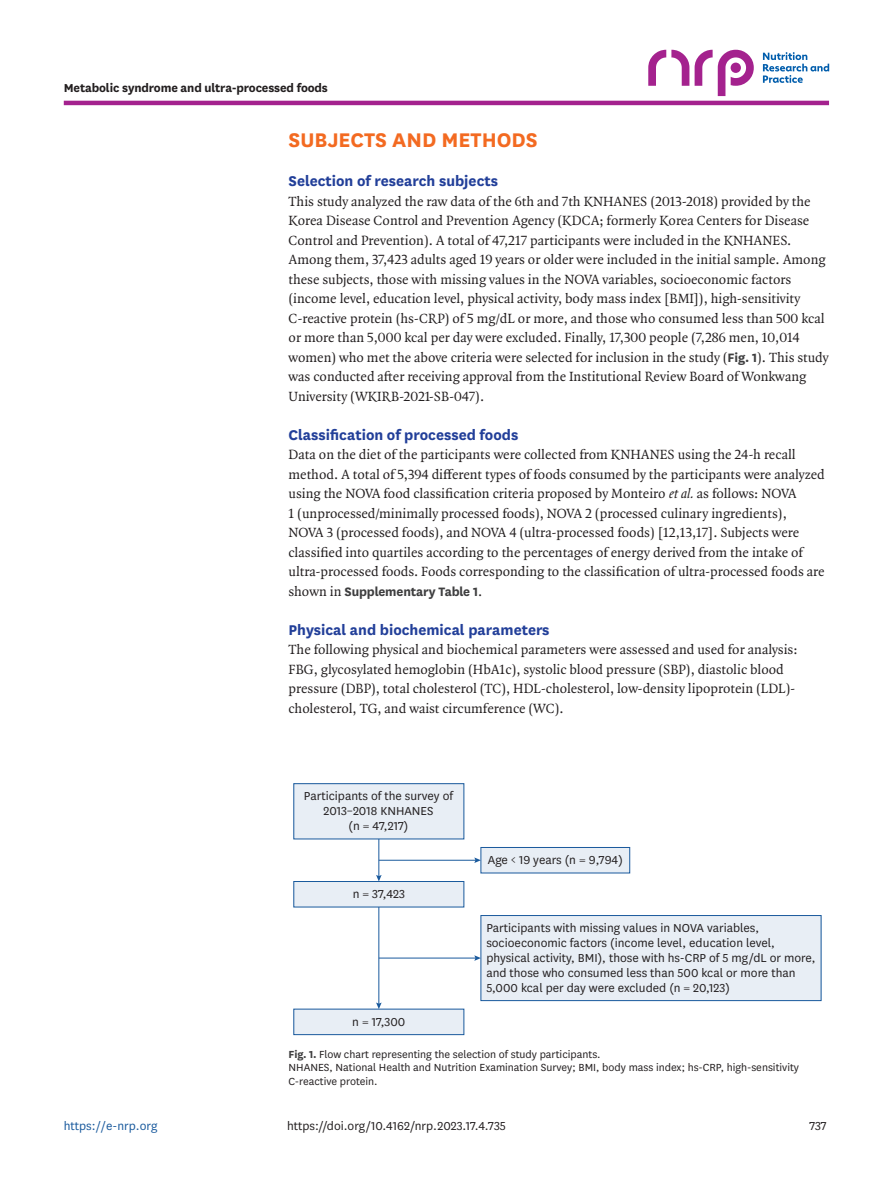
<style>
.page{position:relative;width:893px;height:1191px;background:#fff}
.page>*{position:absolute;margin:0;border:0;box-sizing:border-box;transform-origin:0 0}
.body_title1{font:700 23.1px "National";color:#f36a21}
.body_title2{font:700 16.5px "National";color:#223f99}
.body_title2_stacked{font:700 16.5px "National";color:#223f99}
.body_p_first{font:14.25px/19.5px "Quadraat OT";color:#231f20}
.doi_running_footer{font:13.5px/15px "National";color:#231f20;text-align:center}
.alt-title-type{font:700 13.5px "National";letter-spacing:-.01em;color:#231f20}
.t1{font:13.5px "National";color:#1a5a9d}
.fig_caption{font:12px/13.5px "National";color:#231f20}
.s1{font-family:"National";font-weight:700;color:#3e3e3f}
.s2{font-style:italic}
.s3{font-weight:700;color:#3e3e3f}
</style>
<div class="page">
<hr style="left:64px;top:101px;width:765px;height:4px;background:#a4228e">
<svg style="left:695px;top:50px;width:59px;height:46px"></svg>
<svg style="left:648px;top:50px;width:41px;height:36px"></svg>
<svg style="left:763px;top:52px;width:66px;height:31px"></svg>
<div style="left:294px;top:783px;width:170px;height:56px;background:#e8eef5"></div>
<div style="left:481px;top:847px;width:149px;height:26px;background:#e8eef5"></div>
<div style="left:294px;top:881px;width:170px;height:26px;background:#e8eef5"></div>
<div style="left:293px;top:1008px;width:171px;height:27px;border:1px solid #1a5a9d"></div>
<div style="left:294px;top:1009px;width:170px;height:25px;background:#e8eef5"></div>
<hr style="left:378px;top:839px;width:1px;height:38px;background:#1a5a9d">
<svg style="left:376px;top:875px;width:6px;height:6px"></svg>
<hr style="left:378px;top:907px;width:1px;height:97px;background:#1a5a9d">
<svg style="left:376px;top:1002px;width:6px;height:7px"></svg>
<hr style="left:379px;top:860px;width:97px;height:1px;background:#1a5a9d">
<svg style="left:474px;top:857px;width:7px;height:6px"></svg>
<hr style="left:379px;top:957px;width:97px;height:1px;background:#1a5a9d">
<svg style="left:474px;top:955px;width:6px;height:5px"></svg>
<div style="left:481px;top:915px;width:340px;height:85px;background:#e8eef5"></div>
<p class="alt-title-type" style="left:64px;top:78px;width:266px">Metabolic syndrome and ultra-processed foods</p>
<p class="body_title1" style="left:289px;top:124px;width:251px">SUBJECTS AND METHODS</p>
<p class="body_title2_stacked" style="left:289px;top:169px;width:211px">Selection of research subjects</p>
<p class="body_p_first" style="left:289px;top:191px;width:542px">This study analyzed the raw data of the 6th and 7th KNHANES (2013-2018) provided by the Korea Disease Control and Prevention Agency (KDCA; formerly Korea Centers for Disease Control and Prevention). A total of 47,217 participants were included in the KNHANES.<br>Among them, 37,423 adults aged 19 years or older were included in the initial sample. Among these subjects, those with missing values in the NOVA variables, socioeconomic factors (income level, education level, physical activity, body mass index [BMI]), high-sensitivity C-reactive protein (hs-CRP) of 5 mg/dL or more, and those who consumed less than 500 kcal or more than 5,000 kcal per day were excluded. Finally, 17,300 people (7,286 men, 10,014 women) who met the above criteria were selected for inclusion in the study (<span class="s1">Fig. 1</span>). This study was conducted after receiving approval from the Institutional Review Board of Wonkwang University (WKIRB-2021-SB-047).</p>
<p class="body_title2" style="left:289px;top:423px;width:231px">Classification of processed foods</p>
<p class="body_p_first" style="left:289px;top:445px;width:538px">Data on the diet of the participants were collected from KNHANES using the 24-h recall method. A total of 5,394 different types of foods consumed by the participants were analyzed using the NOVA food classification criteria proposed by Monteiro <span class="s2">etal.</span>as follows: NOVA<br>1 (unprocessed/minimally processed foods), NOVA 2 (processed culinary ingredients), NOVA 3 (processed foods), and NOVA 4 (ultra-processed foods) [12,13,17]. Subjects were classified into quartiles according to the percentages of energy derived from the intake of ultra-processed foods. Foods corresponding to the classification of ultra-processed foods are shown in <span class="s1">Supplementary Table 1</span>.</p>
<p class="body_title2" style="left:289px;top:618px;width:263px">Physical and biochemical parameters</p>
<p class="body_p_first" style="left:289px;top:640px;width:511px">The following physical and biochemical parameters were assessed and used for analysis:<br>FBG, glycosylated hemoglobin (HbA1c), systolic blood pressure (SBP), diastolic blood pressure (DBP), total cholesterol (TC), HDL-cholesterol, low-density lipoprotein (LDL)- cholesterol, TG, and waist circumference (WC).</p>
<p class="doi_running_footer" style="left:304px;top:787px;width:151px">Participants of the survey of<br>2013–2018 KNHANES<br>(n = 47,217)</p>
<p class="doi_running_footer" style="left:353px;top:885px;width:54px">n = 37,423</p>
<p class="doi_running_footer" style="left:352px;top:1013px;width:55px">n = 17,300</p>
<p class="doi_running_footer" style="left:488px;top:851px;width:136px">Age &lt; 19 years (n = 9,794)</p>
<p class="doi_running_footer" style="left:486px;top:919px;width:331px;text-align:left">Participants with missing values in NOVA variables, socioeconomic factors (income level, education level, physical activity, BMI), those with hs-CRP of 5 mg/dL or more, and those who consumed less than 500 kcal or more than 5,000 kcal per day were excluded (n = 20,123)</p>
<p class="t1" style="left:64px;top:1116px;width:95px">https://e-nrp.org</p>
<p class="fig_caption" style="left:289px;top:1046px;width:512px"><span class="s3">Fig. 1.</span> Flow chart representing the selection of study participants.<br>NHANES, National Health and Nutrition Examination Survey; BMI, body mass index; hs-CRP, high-sensitivity<br>C-reactive protein.</p>
<p class="doi_running_footer" style="left:287px;top:1117px;width:220px">https://doi.org/10.4162/nrp.2023.17.4.735</p>
<p class="doi_running_footer" style="left:809px;top:1117px;width:19px">737</p>
</div>
